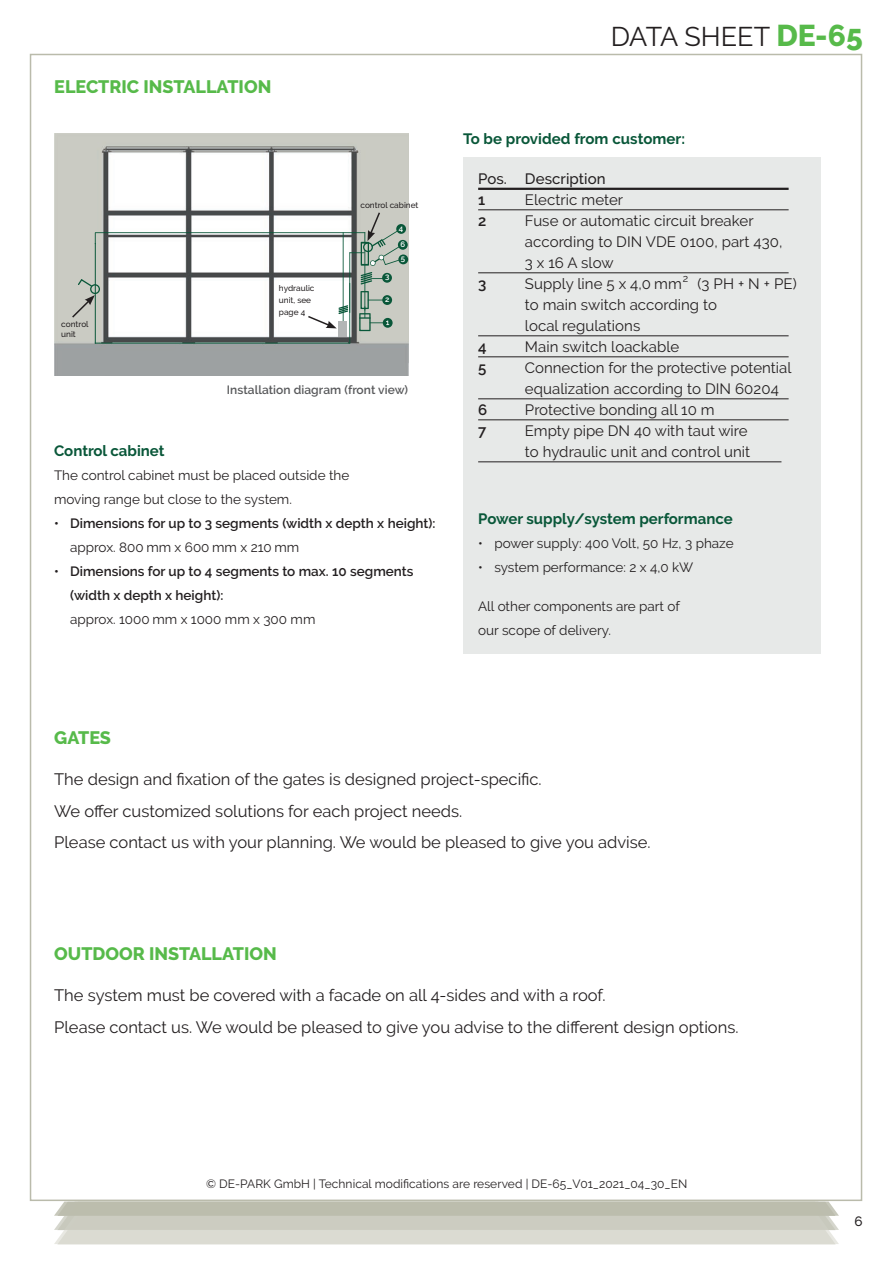
<style>
.page{position:relative;width:893px;height:1263px;background:#fff}
.page>*{position:absolute;margin:0;border:0;box-sizing:border-box;transform-origin:0 0}
.t1{font:27px "Raleway";color:#231f20}
.t2{font:800 18px "Raleway";color:#57ba4a}
.t3{font:16.5px/31.5px "Raleway";color:#231f20}
.t4{font:15px/21px "Raleway";letter-spacing:.005em;color:#231f20}
.t5{font:700 15px "Raleway";color:#095739}
.t6{font:500 15px "Raleway";letter-spacing:.005em;color:#231f20}
.t7{font:600 15px "Raleway";color:#231f20}
.t8{font:13.5px/24px "Raleway";color:#231f20}
.t9{font:600 13.5px/24px "Raleway";color:#231f20}
.t10{font:500 13.5px "Raleway";color:#231f20}
.t11{font:12px "Raleway";letter-spacing:.005em;color:#231f20}
.t12{font:600 12px "Raleway";letter-spacing:.005em;color:#57585a}
.t13{font:10.5px "Raleway";color:#231f20}
.t14{font:500 8.25px/12px "Raleway";color:#231f20}
.t15{font:600 7.8px/13.6px "Raleway";color:#fff}
.s1{font-weight:800;font-size:30px;color:#57ba4a}
</style>
<div class="page">
<div style="left:463px;top:157px;width:358px;height:496px;background:#e7e9e8"></div>
<hr style="left:478px;top:188px;width:311px;height:2px;background:#231f20">
<hr style="left:478px;top:209px;width:311px;height:1px;background:#231f20">
<hr style="left:478px;top:272px;width:311px;height:1px;background:#231f20">
<hr style="left:478px;top:335px;width:311px;height:1px;background:#231f20">
<hr style="left:478px;top:356px;width:311px;height:1px;background:#231f20">
<hr style="left:478px;top:398px;width:311px;height:1px;background:#231f20">
<hr style="left:478px;top:419px;width:311px;height:1px;background:#231f20">
<hr style="left:478px;top:461px;width:303px;height:1px;background:#231f20">
<img style="left:54px;top:134px;width:355px;height:242px">
<hr style="left:343px;top:232px;width:1px;height:104px;background:#095739">
<hr style="left:364px;top:250px;width:1px;height:61px;background:#095739">
<div style="left:382px;top:273px;width:10px;height:10px;background:#095739;border-radius:50%"></div>
<div style="left:398px;top:240px;width:10px;height:10px;background:#095739;border-radius:50%"></div>
<div style="left:398px;top:254px;width:10px;height:10px;background:#095739;border-radius:50%"></div>
<div style="left:396px;top:224px;width:10px;height:10px;background:#095739;border-radius:50%"></div>
<div style="left:382px;top:295px;width:10px;height:10px;background:#095739;border-radius:50%"></div>
<svg style="left:383px;top:318px;width:10px;height:10px"></svg>
<hr style="left:95px;top:232px;width:270px;height:1px;background:#095739">
<svg style="left:359px;top:291px;width:30px;height:40px"></svg>
<hr style="left:95px;top:243px;width:1px;height:101px;background:#095739">
<svg style="left:361px;top:272px;width:26px;height:13px"></svg>
<div style="left:338px;top:321px;width:9px;height:15px;background:#b3b6b6"></div>
<svg style="left:306px;top:305px;width:42px;height:23px"></svg>
<svg style="left:71px;top:279px;width:29px;height:40px"></svg>
<hr style="left:349px;top:283px;width:1px;height:60px;background:#095739">
<hr style="left:95px;top:343px;width:255px;height:1px;background:#095739">
<hr style="left:349px;top:252px;width:1px;height:61px;background:#095739">
<svg style="left:349px;top:211px;width:54px;height:55px;background:#a0aca2"></svg>
<svg style="left:54px;top:1201px;width:785px;height:43px;background:#ccccc1"></svg>
<p class="t2" style="left:54px;top:77px;width:219px">ELECTRIC INSTALLATION</p>
<p class="t14" style="left:61px;top:319px;width:29px;line-height:9.9px">control unit</p>
<p class="t14" style="left:279px;top:282px;width:37px">hydraulic unit, see page 4</p>
<p class="t14" style="left:360px;top:199px;width:60px">control cabinet</p>
<p class="t15" style="left:399px;top:221px;width:6px">4</p>
<p class="t15" style="left:385px;top:270px;width:6px">3</p>
<p class="t15" style="left:385px;top:293px;width:6px">2</p>
<p class="t15" style="left:400px;top:238px;width:6px">6<br>5</p>
<p class="t12" style="left:227px;top:383px;width:183px">Installation diagram (front view)</p>
<p class="t5" style="left:54px;top:442px;width:112px">Control cabinet</p>
<p class="t8" style="left:54px;top:464px;width:297px">The control cabinet must be placed outside the moving range but close to the system.</p>
<p class="t9" style="left:54px;top:512px;width:383px">• Dimensions for up to 3 segments (width x depth x height):</p>
<p class="t8" style="left:70px;top:536px;width:231px">approx. 800 mm x 600 mm x 210 mm</p>
<p class="t9" style="left:70px;top:560px;width:345px;text-indent:-16px">• Dimensions for up to 4 segments to max. 10 segments (width x depth x height):</p>
<p class="t8" style="left:70px;top:608px;width:247px">approx. 1000 mm x 1000 mm x 300 mm</p>
<h1 class="t1" style="left:611px;top:21px;width:254px">DATA SHEET <span class="s1">DE-65</span></h1>
<p class="t5" style="left:463px;top:130px;width:224px">To be provided from customer:</p>
<p class="t6" style="left:478px;top:170px;width:129px">Pos. Description</p>
<p class="t7" style="left:478px;top:191px;width:9px">1</p>
<p class="t4" style="left:525px;top:189px;width:100px">Electric meter</p>
<p class="t7" style="left:478px;top:212px;width:10px">2</p>
<p class="t4" style="left:525px;top:210px;width:259px">Fuse or automatic circuit breaker according to DIN VDE 0100, part 430,<br>3 x 16 A slow</p>
<p class="t7" style="left:478px;top:275px;width:10px">3</p>
<p class="t4" style="left:525px;top:273px;width:273px">Supply line 5 x 4,0 mm (3 PH + N + PE) to main switch according to<br>local regulations</p>
<p class="t7" style="left:478px;top:338px;width:10px">4</p>
<p class="t4" style="left:525px;top:336px;width:156px">Main switch loackable</p>
<p class="t7" style="left:478px;top:359px;width:10px">5</p>
<p class="t4" style="left:525px;top:357px;width:268px">Connection for the protective potential equalization according to DIN 60204</p>
<p class="t7" style="left:478px;top:401px;width:11px">6</p>
<p class="t4" style="left:525px;top:399px;width:191px">Protective bonding all 10 m</p>
<p class="t7" style="left:478px;top:422px;width:10px">7</p>
<p class="t4" style="left:525px;top:420px;width:227px">Empty pipe DN 40 with taut wire to hydraulic unit and control unit</p>
<p class="t13" style="left:683px;top:272px;width:7px">2</p>
<p class="t5" style="left:478px;top:510px;width:256px">Power supply/system performance</p>
<p class="t8" style="left:478px;top:531px;width:257px">• power supply: 400 Volt, 50 Hz, 3 phaze</p>
<p class="t8" style="left:478px;top:555px;width:217px">• system performance: 2 x 4,0 kW</p>
<p class="t8" style="left:478px;top:594px;width:203px">All other components are part of our scope of delivery.</p>
<p class="t2" style="left:54px;top:728px;width:58px">GATES</p>
<p class="t3" style="left:54px;top:764px;width:598px">The design and fixation of the gates is designed project-specific.<br>We offer customized solutions for each project needs.<br>Please contact us with your planning. We would be pleased to give you advise.</p>
<p class="t2" style="left:54px;top:944px;width:224px">OUTDOOR INSTALLATION</p>
<p class="t3" style="left:54px;top:979px;width:686px">The system must be covered with a facade on all 4-sides and with a roof.<br>Please contact us. We would be pleased to give you advise to the different design options.</p>
<p class="t11" style="left:206px;top:1177px;width:483px">© DE-PARK GmbH | Technical modifications are reserved | DE-65_V01_2021_04_30_EN</p>
<p class="t10" style="left:854px;top:1214px;width:10px">6</p>
</div>
